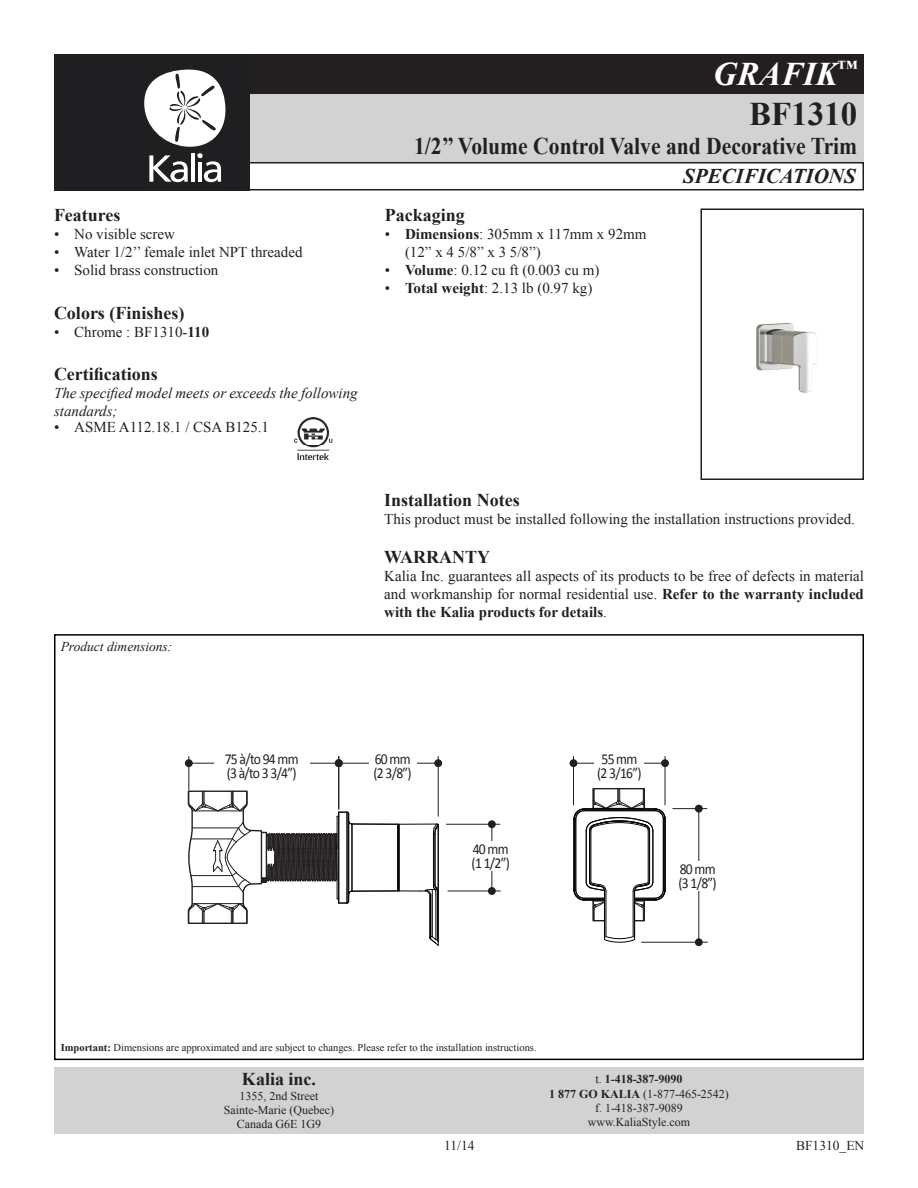
<style>
.page{position:relative;width:918px;height:1188px;background:#fff}
.page>*{position:absolute;margin:0;border:0;box-sizing:border-box;transform-origin:0 0}
.t1{font:italic 700 33px/39.6px "Times New Roman";color:#fff;text-align:right}
.t2{font:700 24px "Times New Roman";color:#231f20;scale:.9 1}
.t3{font:italic 700 21px "Times New Roman";color:#231f20}
.Spec-Description_Tit{font:700 18px "Times New Roman";color:#231f20}
.t4{font:15.15px/14px "Calibri";letter-spacing:-.05em;color:#231f20;scale:.9 1}
.Spec-Description_nor{font:15px/18px "Times New Roman";color:#231f20;text-align:justify}
.Spec-Description__FR{font:15px "Times New Roman";color:#231f20}
.Spec-Description_nor-2{font:italic 15px/18px "Times New Roman";color:#231f20}
.Spec-Description_nor-3{font:italic 13.5px "Times New Roman";color:#231f20}
.date-file{font:13.5px "Times New Roman";color:#231f20}
.t5{font:12px/14.4px "Times New Roman";color:#231f20;text-align:center}
.Spec-Description_nor-4{font:10.5px "Times New Roman";color:#231f20}
.s1{font-style:normal;color:#231f20}
.s2{font-weight:700}
</style>
<div class="page">
<div style="left:240px;top:54px;width:624px;height:40px;background:#231f20"></div>
<div style="left:240px;top:94px;width:624px;height:68px;background:#d2d2d2"></div>
<div style="left:54px;top:1067px;width:810px;height:67px;background:#d2d2d2"></div>
<div style="left:240px;top:162px;width:624px;height:28px;border:2px solid #231f20"></div>
<svg style="left:54px;top:54px;width:195px;height:136px"></svg>
<img style="left:295px;top:418px;width:37px;height:42px">
<div style="left:592px;top:788px;width:53px;height:21px;border:1px solid #231f20"></div>
<hr style="left:590px;top:831px;width:1px;height:51px;background:#050504">
<hr style="left:606px;top:891px;width:1px;height:46px;background:#050504">
<hr style="left:633px;top:891px;width:1px;height:46px;background:#050504">
<hr style="left:648px;top:831px;width:1px;height:51px;background:#050504">
<hr style="left:574px;top:819px;width:1px;height:71px;background:#050504">
<hr style="left:575px;top:819px;width:1px;height:71px;background:#050504">
<hr style="left:586px;top:831px;width:1px;height:51px;background:#050504">
<hr style="left:589px;top:831px;width:1px;height:51px;background:#050504">
<hr style="left:604px;top:891px;width:1px;height:49px;background:#050504">
<hr style="left:634px;top:891px;width:1px;height:49px;background:#050504">
<hr style="left:649px;top:831px;width:1px;height:51px;background:#050504">
<hr style="left:652px;top:831px;width:1px;height:51px;background:#050504">
<hr style="left:663px;top:819px;width:1px;height:71px;background:#050504">
<hr style="left:665px;top:819px;width:1px;height:71px;background:#050504">
<svg style="left:632px;top:881px;width:34px;height:41px"></svg>
<svg style="left:573px;top:881px;width:34px;height:41px"></svg>
<svg style="left:573px;top:789px;width:93px;height:43px"></svg>
<svg style="left:604px;top:936px;width:32px;height:7px"></svg>
<hr style="left:435px;top:894px;width:1px;height:46px;background:#050504">
<hr style="left:435px;top:834px;width:1px;height:51px;background:#050504">
<hr style="left:433px;top:834px;width:1px;height:51px;background:#050504">
<hr style="left:432px;top:890px;width:1px;height:47px;background:#050504">
<hr style="left:399px;top:824px;width:1px;height:67px;background:#050504">
<hr style="left:399px;top:824px;width:38px;height:1px;background:#050504">
<hr style="left:438px;top:824px;width:1px;height:121px;background:#050504">
<hr style="left:437px;top:894px;width:1px;height:46px;background:#050504">
<hr style="left:434px;top:834px;width:1px;height:51px;background:#050504">
<hr style="left:430px;top:896px;width:1px;height:42px;background:#050504">
<hr style="left:398px;top:825px;width:1px;height:65px;background:#050504">
<hr style="left:397px;top:824px;width:1px;height:67px;background:#050504">
<hr style="left:352px;top:891px;width:46px;height:1px;background:#050504">
<hr style="left:352px;top:824px;width:46px;height:1px;background:#050504">
<svg style="left:187px;top:790px;width:166px;height:134px"></svg>
<svg style="left:433px;top:823px;width:6px;height:12px"></svg>
<svg style="left:429px;top:935px;width:10px;height:11px"></svg>
<svg style="left:397px;top:823px;width:3px;height:9px"></svg>
<svg style="left:397px;top:884px;width:41px;height:13px"></svg>
<hr style="left:438px;top:756px;width:1px;height:60px;background:#231f20">
<hr style="left:339px;top:763px;width:99px;height:1px;background:#231f20">
<div style="left:434px;top:759px;width:8px;height:8px;background:#231f20;border-radius:50%"></div>
<div style="left:369px;top:752px;width:47px;height:29px;background:#fff"></div>
<hr style="left:338px;top:756px;width:1px;height:53px;background:#231f20">
<hr style="left:189px;top:763px;width:150px;height:1px;background:#231f20">
<div style="left:185px;top:759px;width:8px;height:8px;background:#231f20;border-radius:50%"></div>
<div style="left:335px;top:759px;width:8px;height:8px;background:#231f20;border-radius:50%"></div>
<hr style="left:188px;top:756px;width:1px;height:34px;background:#231f20">
<div style="left:214px;top:752px;width:95px;height:29px;background:#fff"></div>
<hr style="left:665px;top:756px;width:1px;height:49px;background:#231f20">
<hr style="left:574px;top:763px;width:91px;height:1px;background:#231f20">
<div style="left:570px;top:759px;width:7px;height:8px;background:#231f20;border-radius:50%"></div>
<div style="left:661px;top:759px;width:8px;height:8px;background:#231f20;border-radius:50%"></div>
<hr style="left:573px;top:756px;width:1px;height:49px;background:#231f20">
<div style="left:595px;top:752px;width:49px;height:29px;background:#fff"></div>
<hr style="left:673px;top:808px;width:34px;height:1px;background:#231f20">
<hr style="left:698px;top:809px;width:1px;height:133px;background:#231f20">
<div style="left:695px;top:938px;width:8px;height:8px;background:#231f20;border-radius:50%"></div>
<div style="left:695px;top:805px;width:8px;height:8px;background:#231f20;border-radius:50%"></div>
<hr style="left:642px;top:942px;width:65px;height:1px;background:#231f20">
<div style="left:673px;top:861px;width:50px;height:30px;background:#fff"></div>
<hr style="left:446px;top:824px;width:54px;height:1px;background:#231f20">
<hr style="left:492px;top:824px;width:1px;height:67px;background:#231f20">
<div style="left:488px;top:887px;width:8px;height:8px;background:#231f20;border-radius:50%"></div>
<div style="left:488px;top:820px;width:8px;height:8px;background:#231f20;border-radius:50%"></div>
<hr style="left:448px;top:891px;width:52px;height:1px;background:#231f20">
<div style="left:466px;top:841px;width:50px;height:30px;background:#fff"></div>
<div style="left:54px;top:634px;width:810px;height:426px;border:2px solid #000"></div>
<img style="left:756px;top:323px;width:61px;height:70px">
<div style="left:700px;top:208px;width:164px;height:272px;border:2px solid #231f20"></div>
<h1 class="t1" style="left:713px;top:54px;width:145px">GRAFIK<sup>™<br></sup><span class="s1">BF1310</span></h1>
<h2 class="t2" style="left:414px;top:129px;width:494px">1/2’’ Volume Control Valve and Decorative Trim</h2>
<p class="Spec-Description_Tit" style="left:54px;top:203px;width:68px">Features</p>
<p class="Spec-Description__FR" style="left:54px;top:224px;width:123px">• No visible screw</p>
<p class="Spec-Description__FR" style="left:54px;top:242px;width:250px">• Water 1/2’’ female inlet NPT threaded</p>
<p class="Spec-Description__FR" style="left:54px;top:260px;width:166px">• Solid brass construction</p>
<p class="Spec-Description_Tit" style="left:54px;top:300px;width:132px">Colors (Finishes)</p>
<p class="Spec-Description__FR" style="left:54px;top:322px;width:157px">• Chrome : BF1310-<span class="s2">110</span></p>
<p class="Spec-Description_Tit" style="left:54px;top:361px;width:105px">Certifications</p>
<p class="Spec-Description_nor-2" style="left:54px;top:383px;width:305px">The specified model meets or exceeds the following standards;</p>
<p class="Spec-Description__FR" style="left:54px;top:417px;width:217px">• ASME A112.18.1 / CSA B125.1</p>
<p class="Spec-Description_nor-3" style="left:61px;top:637px;width:113px">Product dimensions:</p>
<p class="Spec-Description_Tit" style="left:385px;top:203px;width:82px">Packaging</p>
<p class="Spec-Description__FR" style="left:385px;top:224px;width:263px">• <span class="s2">Dimensions</span>: 305mm x 117mm x 92mm</p>
<p class="Spec-Description__FR" style="left:405px;top:242px;width:137px">(12” x 4 5/8” x 3 5/8”)</p>
<p class="Spec-Description__FR" style="left:385px;top:260px;width:216px">• <span class="s2">Volume</span>: 0.12 cu ft (0.003 cu m)</p>
<p class="Spec-Description__FR" style="left:385px;top:278px;width:209px">• <span class="s2">Total weight</span>: 2.13 lb (0.97 kg)</p>
<h3 class="t3" style="left:683px;top:162px;width:174px">SPECIFICATIONS</h3>
<p class="Spec-Description_Tit" style="left:384px;top:487px;width:137px">Installation Notes</p>
<p class="Spec-Description_nor" style="left:384px;top:509px;width:472px">This product must be installed following the installation instructions provided.</p>
<p class="Spec-Description_Tit" style="left:384px;top:545px;width:107px">WARRANTY</p>
<p class="Spec-Description_nor" style="left:384px;top:567px;width:481px">Kalia Inc. guarantees all aspects of its products to be free of defects in material and workmanship for normal residential use. <span class="s2">Refer to the warranty included with the Kalia products for details</span>.</p>
<p class="t4" style="left:225px;top:752px;width:84px">75 à/to 94 mm (3 à/to 3 3/4”)</p>
<p class="t4" style="left:597px;top:752px;width:51px">55 mm (2 3/16”)</p>
<p class="t4" style="left:374px;top:752px;width:44px">60 mm (2 3/8”)</p>
<p class="t4" style="left:472px;top:842px;width:44px">40 mm (1 1/2”)</p>
<p class="t4" style="left:679px;top:862px;width:44px">80 mm (3 1/8”)</p>
<p class="Spec-Description_nor-4" style="left:61px;top:1041px;width:477px"><span class="s2">Important:</span> Dimensions are approximated and are subject to changes. Please refer to the installation instructions.</p>
<p class="Spec-Description_Tit" style="left:242px;top:1067px;width:76px">Kalia inc.</p>
<p class="t5" style="left:224px;top:1088px;width:112px">1355, 2nd Street<br>Sainte-Marie (Quebec)<br>Canada G6E 1G9</p>
<p class="t5" style="left:549px;top:1072px;width:181px">t. <span class="s2">1-418-387-9090<br>1 877 GO KALIA</span> (1-877-465-2542) f. 1-418-387-9089 www.KaliaStyle.com</p>
<p class="date-file" style="left:444px;top:1137px;width:32px">11/14</p>
<p class="date-file" style="left:796px;top:1137px;width:70px">BF1310_EN</p>
</div>
